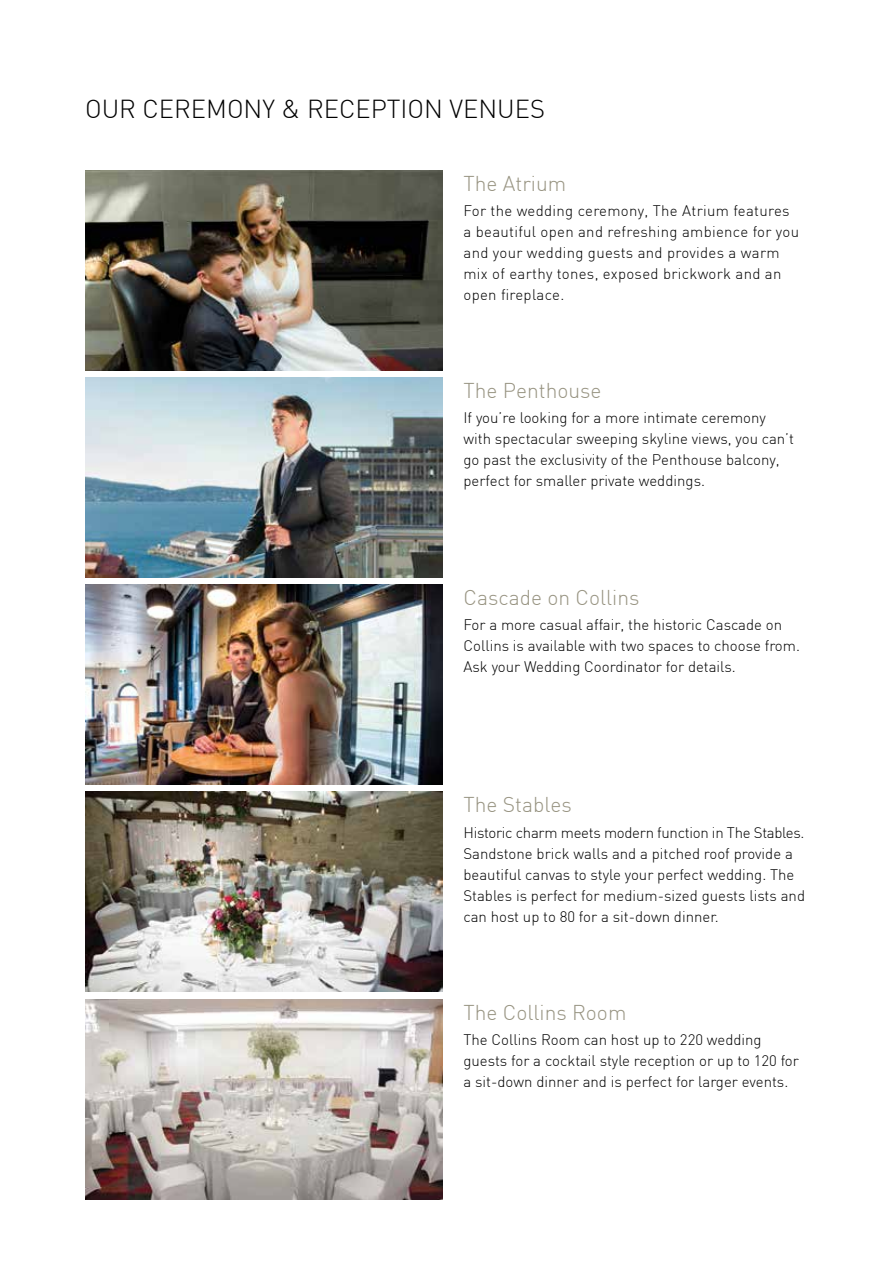
<style>
.page{position:relative;width:893px;height:1263px;background:#fff}
.page>*{position:absolute;margin:0;border:0;box-sizing:border-box;transform-origin:0 0}
.t1{font:300 25.5px "DIN";color:#000}
.t2{font:300 21px "DIN";color:#989482}
.t3{font:300 15px/21px "DIN";color:#000}
.t4{font:300 15px/21px "DIN";letter-spacing:.02em;color:#000}
</style>
<div class="page">
<img style="left:85px;top:170px;width:357px;height:200px">
<img style="left:85px;top:792px;width:357px;height:200px">
<img style="left:85px;top:377px;width:357px;height:200px">
<img style="left:85px;top:999px;width:357px;height:200px">
<img style="left:85px;top:585px;width:357px;height:200px">
<h1 class="t1" style="left:85px;top:94px;width:461px">OUR CEREMONY &amp; RECEPTION VENUES</h1>
<h2 class="t2" style="left:463px;top:170px;width:104px">The Atrium</h2>
<p class="t4" style="left:463px;top:200px;width:337px">For the wedding ceremony, The Atrium features a beautiful open and refreshing ambience for you and your wedding guests and provides a warm mix of earthy tones, exposed brickwork and an open fireplace.</p>
<h2 class="t2" style="left:463px;top:377px;width:140px">The Penthouse</h2>
<p class="t3" style="left:463px;top:407px;width:332px">If you’re looking for a more intimate ceremony with spectacular sweeping skyline views, you can’t go past the exclusivity of the Penthouse balcony, perfect for smaller private weddings.</p>
<h2 class="t2" style="left:463px;top:585px;width:177px">Cascade on Collins</h2>
<p class="t3" style="left:463px;top:614px;width:338px">For a more casual affair, the historic Cascade on<br>Collins is available with two spaces to choose from.<br>Ask your Wedding Coordinator for details.</p>
<h2 class="t2" style="left:463px;top:792px;width:110px">The Stables</h2>
<p class="t3" style="left:463px;top:822px;width:343px">Historic charm meets modern function in The Stables.<br>Sandstone brick walls and a pitched roof provide a beautiful canvas to style your perfect wedding. The Stables is perfect for medium-sized guests lists and can host up to 80 for a sit-down dinner.</p>
<h2 class="t2" style="left:463px;top:999px;width:164px">The Collins Room</h2>
<p class="t3" style="left:463px;top:1029px;width:337px">The Collins Room can host up to 220 wedding guests for a cocktail style reception or up to 120 for a sit-down dinner and is perfect for larger events.</p>
</div>
